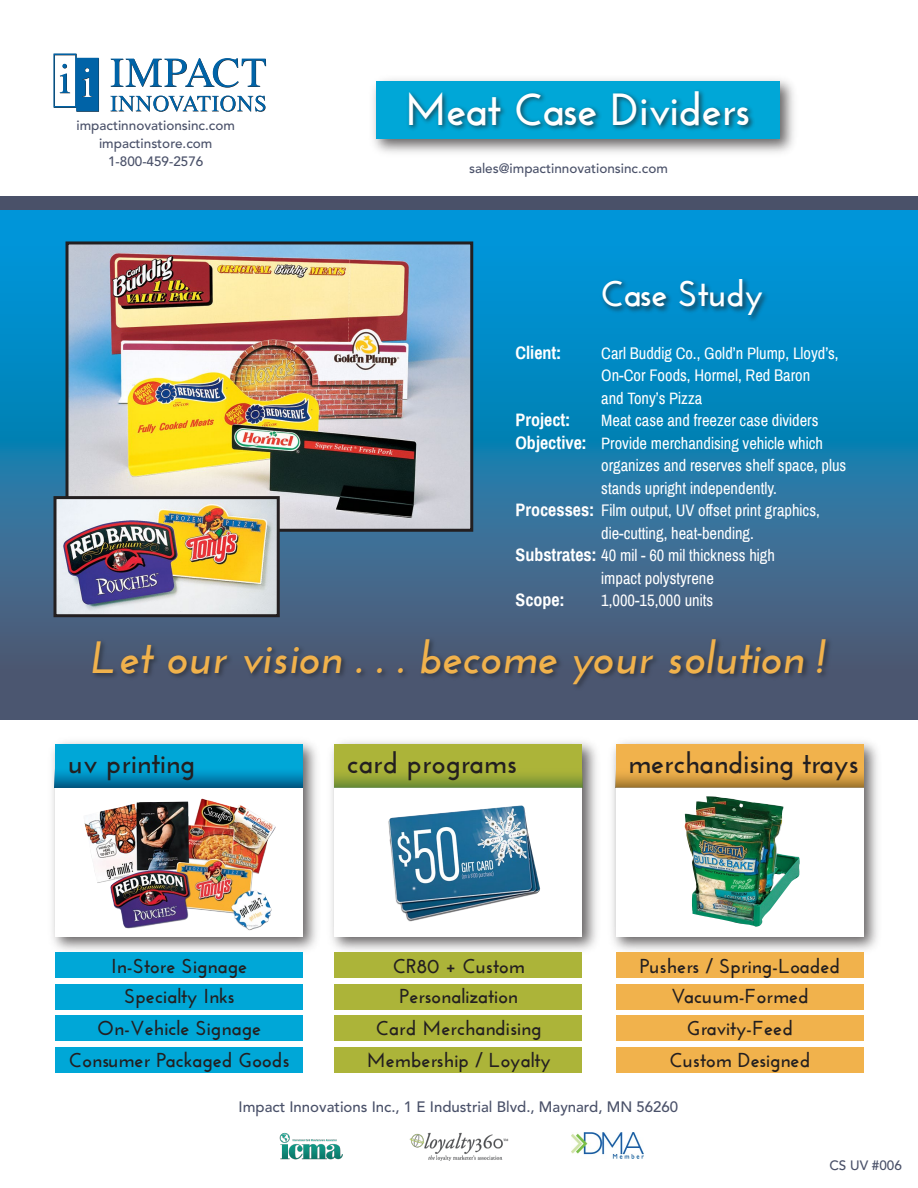
<style>
.page{position:relative;width:918px;height:1188px;background:#fff}
.page>*{position:absolute;margin:0;border:0;box-sizing:border-box;transform-origin:0 0}
.t1{font:italic 700 45px "Josefin Sans";color:#f1b24c}
.t2{font:700 45px "Josefin Sans";letter-spacing:-.01em;color:#fff}
.t3{font:700 36px "Josefin Sans";letter-spacing:-.01em;color:#fff}
.t4{font:700 29.1px "Josefin Sans";letter-spacing:-.005em;color:#231f20}
.t5{font:700 20.25px/30px "Josefin Sans";color:#231f20;text-align:center}
.t6{font:700 18px "Archivo Narrow";color:#fff}
.t7{font:16.5px/22.5px "Archivo Narrow";color:#fff}
.t8{font:500 15px "Avenir";color:#4a5169}
.t9{font:500 13.5px/18px "Avenir";color:#4a5169;text-align:center}
.s1{font-weight:700;font-size:18px}
</style>
<div class="page">
<svg style="left:0;top:210px;width:918px;height:510px;background:#207aaa"></svg>
<div style="left:0;top:196px;width:918px;height:14px;background:#4a5169"></div>
<svg style="left:110px;top:58px;width:156px;height:54px"></svg>
<svg style="left:54px;top:54px;width:45px;height:58px"></svg>
<img style="left:596px;top:271px;width:175px;height:53px">
<img style="left:49px;top:631px;width:824px;height:68px">
<img style="left:410px;top:1132px;width:99px;height:28px">
<img style="left:279px;top:1132px;width:64px;height:28px">
<img style="left:572px;top:1133px;width:72px;height:25px">
<img style="left:52px;top:741px;width:826px;height:212px">
<div style="left:616px;top:745px;width:247px;height:192px;background:#fff"></div>
<div style="left:616px;top:953px;width:248px;height:25px;background:#f1b24c"></div>
<div style="left:616px;top:984px;width:248px;height:26px;background:#f1b24c"></div>
<div style="left:616px;top:1015px;width:248px;height:26px;background:#f1b24c"></div>
<div style="left:616px;top:1047px;width:248px;height:26px;background:#f1b24c"></div>
<svg style="left:616px;top:745px;width:248px;height:42px;background:#e2a746"></svg>
<img style="left:684px;top:796px;width:116px;height:131px">
<div style="left:334px;top:745px;width:248px;height:192px;background:#fff"></div>
<div style="left:334px;top:953px;width:248px;height:25px;background:#acb439"></div>
<div style="left:334px;top:984px;width:248px;height:26px;background:#acb439"></div>
<div style="left:334px;top:1015px;width:248px;height:26px;background:#acb439"></div>
<div style="left:334px;top:1047px;width:248px;height:26px;background:#acb439"></div>
<svg style="left:334px;top:745px;width:248px;height:42px;background:#a0ac38"></svg>
<img style="left:388px;top:805px;width:133px;height:114px">
<div style="left:55px;top:745px;width:248px;height:192px;background:#fff"></div>
<div style="left:55px;top:953px;width:248px;height:25px;background:#00a7d7"></div>
<div style="left:55px;top:984px;width:248px;height:26px;background:#00a7d7"></div>
<div style="left:55px;top:1015px;width:248px;height:26px;background:#00a7d7"></div>
<div style="left:55px;top:1047px;width:248px;height:26px;background:#00a7d7"></div>
<svg style="left:55px;top:745px;width:248px;height:42px;background:#0097c6"></svg>
<img style="left:84px;top:798px;width:192px;height:133px">
<img style="left:373px;top:79px;width:421px;height:74px">
<div style="left:376px;top:82px;width:404px;height:57px;background:#00a7d7"></div>
<img style="left:400px;top:90px;width:359px;height:55px">
<img style="left:70px;top:245px;width:399px;height:283px">
<div style="left:66px;top:241px;width:407px;height:291px;border:3px solid #231f20"></div>
<img style="left:57px;top:500px;width:219px;height:113px">
<div style="left:53px;top:496px;width:227px;height:121px;border:3px solid #231f20"></div>
<p class="t9" style="left:77px;top:117px;width:160px">impactinnovationsinc.com impactinstore.com<br>1-800-459-2576</p>
<h1 class="t2" style="left:405px;top:83px;width:347px">Meat Case Dividers</h1>
<p class="t9" style="left:469px;top:160px;width:200px">sales@impactinnovationsinc.com</p>
<h2 class="t3" style="left:601px;top:273px;width:164px">Case Study</h2>
<p class="t6" style="left:516px;top:342px;width:47px">Client:</p>
<p class="t7" style="left:601px;top:342px;width:239px">Carl Buddig Co., Gold’n Plump, Lloyd’s,<br>On-Cor Foods, Hormel, Red Baron<br>and Tony’s Pizza</p>
<p class="t6" style="left:516px;top:409px;width:56px">Project:</p>
<p class="t7" style="left:601px;top:410px;width:219px">Meat case and freezer case dividers</p>
<p class="t7" style="left:516px;top:432px;width:309px"><span class="s1">Objective:</span> Provide merchandising vehicle which</p>
<p class="t7" style="left:601px;top:455px;width:247px">organizes and reserves shelf space, plus</p>
<p class="t7" style="left:601px;top:477px;width:177px">stands upright independently.</p>
<p class="t7" style="left:516px;top:500px;width:306px"><span class="s1">Processes:</span> Film output, UV offset print graphics,</p>
<p class="t7" style="left:601px;top:522px;width:154px">die-cutting, heat-bending.</p>
<p class="t7" style="left:516px;top:545px;width:261px"><span class="s1">Substrates:</span> 40 mil - 60 mil thickness high</p>
<p class="t7" style="left:601px;top:567px;width:114px">impact polystyrene</p>
<p class="t6" style="left:516px;top:589px;width:51px">Scope:</p>
<p class="t7" style="left:601px;top:590px;width:114px">1,000-15,000 units</p>
<h1 class="t1" style="left:92px;top:632px;width:736px">Let our vision . . . become your solution !</h1>
<h3 class="t4" style="left:68px;top:746px;width:129px">uv printing</h3>
<h3 class="t4" style="left:347px;top:746px;width:172px">card programs</h3>
<p class="t5" style="left:111px;top:951px;width:138px">In-Store Signage<br>Specialty Inks</p>
<p class="t5" style="left:69px;top:1013px;width:222px;line-height:31.5px">On-Vehicle Signage<br>Consumer Packaged Goods</p>
<p class="t5" style="left:393px;top:951px;width:134px">CR80 + Custom<br>Personalization</p>
<p class="t5" style="left:367px;top:1013px;width:185px;line-height:31.5px">Card Merchandising<br>Membership / Loyalty</p>
<h3 class="t4" style="left:628px;top:746px;width:232px">merchandising trays</h3>
<p class="t5" style="left:640px;top:951px;width:202px">Pushers / Spring-Loaded<br>Vacuum-Formed</p>
<p class="t5" style="left:670px;top:1013px;width:142px;line-height:31.5px">Gravity-Feed<br>Custom Designed</p>
<p class="t8" style="left:239px;top:1099px;width:441px">Impact Innovations Inc., 1 E Industrial Blvd., Maynard, MN 56260</p>
<p class="t9" style="left:829px;top:1157px;width:74px">CS UV #006</p>
</div>
